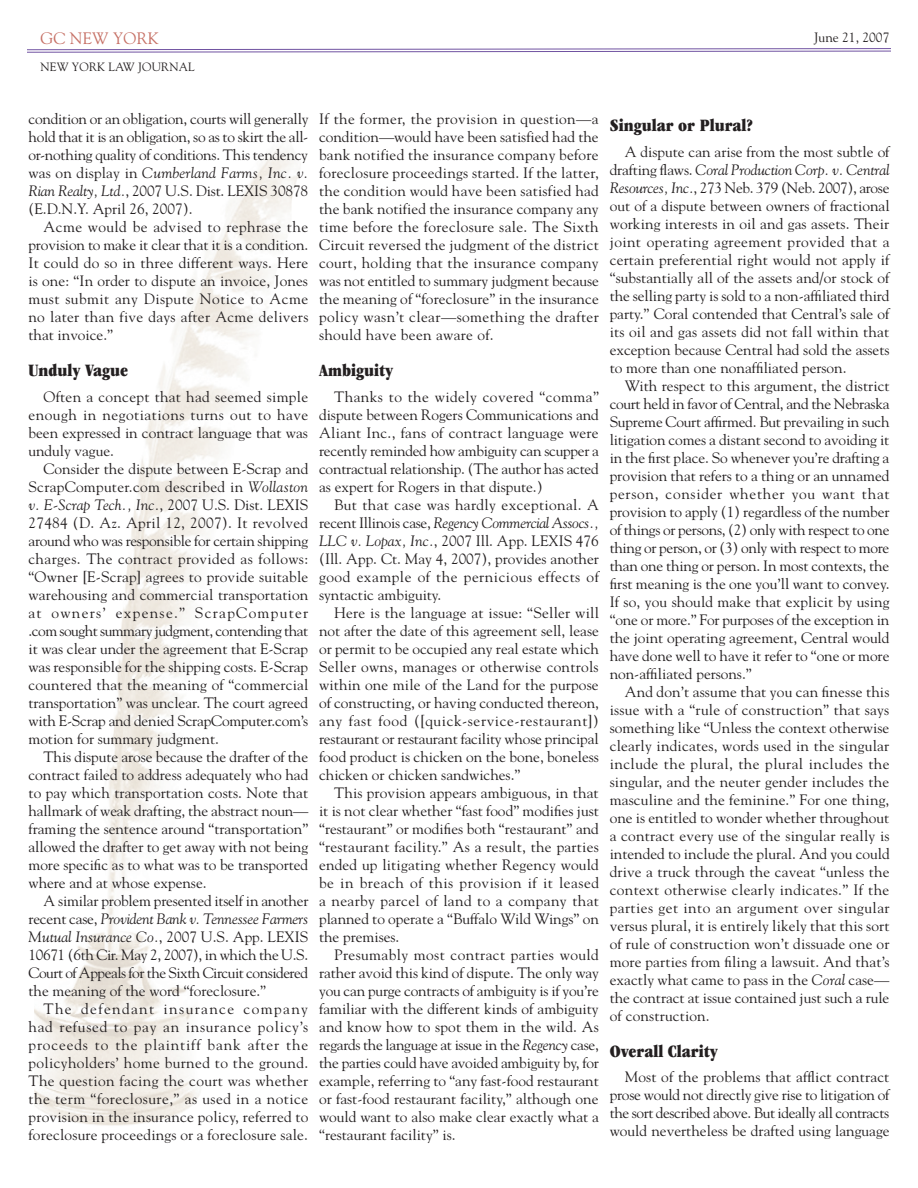
<style>
.page{position:relative;width:918px;height:1188px;background:#fff}
.page>*{position:absolute;margin:0;border:0;box-sizing:border-box;transform-origin:0 0}
.Subhed{font:18px "ITC Garamond Std Ult Cond";color:#231f20}
.t1{font:16.5px "Goudy";color:#c67065}
._1-Body_indent{font:15px/18px "Goudy";color:#231f20;text-align:justify}
.t2{font:13.5px "Goudy";color:#231f20}
.t3{font:12px "Goudy";letter-spacing:.01em;color:#231f20}
.s1{font-style:italic}
</style>
<div class="page">
<img style="left:34px;top:146px;width:266px;height:980px">
<svg style="left:27px;top:48px;width:864px;height:5px"></svg>
<p class="t1" style="left:41px;top:29px;width:120px">GC New York</p>
<p class="t3" style="left:41px;top:59px;width:112px">New York Law Journal</p>
<p class="t2" style="left:814px;top:29px;width:77px">June 21, 2007</p>
<p class="_1-Body_indent" style="left:28px;top:110px;width:281px">condition or an obligation, courts will generally hold that it is an obligation, so as to skirt the all&shy;or-nothing quality of conditions. This tendency was on display in <span class="s1">Cumberland Farms, Inc. v.<br>Rian Realty, Ltd.</span>, 2007 U.S. Dist. LEXIS 30878 (E.D.N.Y. April 26, 2007).</p>
<p class="_1-Body_indent" style="left:28px;top:218px;width:281px;text-indent:15px">Acme would be advised to rephrase the provision to make it clear that it is a condition.<br>It could do so in three different ways. Here is one: “In order to dispute an invoice, Jones must submit any Dispute Notice to Acme no later than five days after Acme delivers that invoice.”</p>
<p class="Subhed" style="left:28px;top:361px;width:101px">Unduly Vague</p>
<p class="_1-Body_indent" style="left:28px;top:387px;width:281px;text-indent:15px">Often a concept that had seemed simple enough in negotiations turns out to have been expressed in contract language that was unduly vague.</p>
<p class="_1-Body_indent" style="left:28px;top:459px;width:281px;text-indent:15px">Consider the dispute between E-Scrap and ScrapComputer.com described in <span class="s1">Wollaston v. E-Scrap Tech., Inc.</span>, 2007 U.S. Dist. LEXIS 27484 (D. Az. April 12, 2007). It revolved around who was responsible for certain shipping charges. The contract provided as follows: “Owner [E-Scrap] agrees to provide suitable warehousing and commercial transportation at owners’ expense.” ScrapComputer .com sought summary judgment, contending that it was clear under the agreement that E-Scrap was responsible for the shipping costs. E-Scrap countered that the meaning of “commercial transportation” was unclear. The court agreed with E-Scrap and denied ScrapComputer.com’s motion for summary judgment.</p>
<p class="_1-Body_indent" style="left:28px;top:747px;width:282px;text-indent:15px">This dispute arose because the drafter of the contract failed to address adequately who had to pay which transportation costs. Note that hallmark of weak drafting, the abstract noun— framing the sentence around “transportation” allowed the drafter to get away with not being more specific as to what was to be transported where and at whose expense.</p>
<p class="_1-Body_indent" style="left:28px;top:891px;width:281px;text-indent:15px">A similar problem presented itself in another recent case, <span class="s1">Provident Bank v. Tennessee Farmers Mutual Insurance Co.</span>, 2007 U.S. App. LEXIS 10671 (6th Cir. May 2, 2007), in which the U.S.<br>Court of Appeals for the Sixth Circuit considered the meaning of the word “foreclosure.”</p>
<p class="_1-Body_indent" style="left:28px;top:999px;width:281px;text-indent:15px">The defendant insurance company had refused to pay an insurance policy’s proceeds to the plaintiff bank after the policyholders’ home burned to the ground.<br>The question facing the court was whether the term “foreclosure,” as used in a notice provision in the insurance policy, referred to foreclosure proceedings or a foreclosure sale.</p>
<p class="_1-Body_indent" style="left:319px;top:110px;width:281px">If the former, the provision in question—a condition—would have been satisfied had the bank notified the insurance company before foreclosure proceedings started. If the latter, the condition would have been satisfied had the bank notified the insurance company any time before the foreclosure sale. The Sixth Circuit reversed the judgment of the district court, holding that the insurance company was not entitled to summary judgment because the meaning of “foreclosure” in the insurance policy wasn’t clear—something the drafter should have been aware of.</p>
<p class="Subhed" style="left:319px;top:361px;width:75px">Ambiguity</p>
<p class="_1-Body_indent" style="left:319px;top:387px;width:281px;text-indent:15px">Thanks to the widely covered “comma” dispute between Rogers Communications and Aliant Inc., fans of contract language were recently reminded how ambiguity can scupper a contractual relationship. (The author has acted as expert for Rogers in that dispute.)</p>
<p class="_1-Body_indent" style="left:319px;top:495px;width:281px;text-indent:15px">But that case was hardly exceptional. A recent Illinois case, <span class="s1">Regency Commercial Assocs., LLC v. Lopax, Inc.</span>, 2007 Ill. App. LEXIS 476 (Ill. App. Ct. May 4, 2007), provides another good example of the pernicious effects of syntactic ambiguity.</p>
<p class="_1-Body_indent" style="left:319px;top:603px;width:282px;text-indent:15px">Here is the language at issue: “Seller will not after the date of this agreement sell, lease or permit to be occupied any real estate which Seller owns, manages or otherwise controls within one mile of the Land for the purpose of constructing, or having conducted thereon, any fast food ([quick-service-restaurant]) restaurant or restaurant facility whose principal food product is chicken on the bone, boneless chicken or chicken sandwiches.”</p>
<p class="_1-Body_indent" style="left:319px;top:783px;width:281px;text-indent:15px">This provision appears ambiguous, in that it is not clear whether “fast food” modifies just “restaurant” or modifies both “restaurant” and “restaurant facility.” As a result, the parties ended up litigating whether Regency would be in breach of this provision if it leased a nearby parcel of land to a company that planned to operate a “Buffalo Wild Wings” on the premises.</p>
<p class="_1-Body_indent" style="left:319px;top:945px;width:281px;text-indent:15px">Presumably most contract parties would rather avoid this kind of dispute. The only way you can purge contracts of ambiguity is if you’re familiar with the different kinds of ambiguity and know how to spot them in the wild. As regards the language at issue in the <span class="s1">Regency</span> case, the parties could have avoided ambiguity by, for example, referring to “any fast-food restaurant or fast-food restaurant facility,” although one would want to also make clear exactly what a “restaurant facility” is.</p>
<p class="Subhed" style="left:610px;top:115px;width:144px">Singular or Plural?</p>
<p class="_1-Body_indent" style="left:610px;top:142px;width:281px;text-indent:15px">A dispute can arise from the most subtle of drafting flaws. <span class="s1">Coral Production Corp. v. Central Resources, Inc.</span>, 273 Neb. 379 (Neb. 2007), arose out of a dispute between owners of fractional working interests in oil and gas assets. Their joint operating agreement provided that a certain preferential right would not apply if “substantially all of the assets and/or stock of the selling party is sold to a non-affiliated third party.” Coral contended that Central’s sale of its oil and gas assets did not fall within that exception because Central had sold the assets to more than one nonaffiliated person.</p>
<p class="_1-Body_indent" style="left:610px;top:376px;width:281px;text-indent:15px">With respect to this argument, the district court held in favor of Central, and the Nebraska Supreme Court affirmed. But prevailing in such litigation comes a distant second to avoiding it in the first place. So whenever you’re drafting a provision that refers to a thing or an unnamed person, consider whether you want that provision to apply (1) regardless of the number of things or persons, (2) only with respect to one thing or person, or (3) only with respect to more than one thing or person. In most contexts, the first meaning is the one you’ll want to convey.<br>If so, you should make that explicit by using “one or more.” For purposes of the exception in the joint operating agreement, Central would have done well to have it refer to “one or more non-affiliated persons.”</p>
<p class="_1-Body_indent" style="left:610px;top:682px;width:282px;text-indent:15px">And don’t assume that you can finesse this issue with a “rule of construction” that says something like “Unless the context otherwise clearly indicates, words used in the singular include the plural, the plural includes the singular, and the neuter gender includes the masculine and the feminine.” For one thing, one is entitled to wonder whether throughout a contract every use of the singular really is intended to include the plural. And you could drive a truck through the caveat “unless the context otherwise clearly indicates.” If the parties get into an argument over singular versus plural, it is entirely likely that this sort of rule of construction won’t dissuade one or more parties from filing a lawsuit. And that’s exactly what came to pass in the <span class="s1">Coral</span> case— the contract at issue contained just such a rule of construction.</p>
<p class="Subhed" style="left:610px;top:1041px;width:110px">Overall Clarity</p>
<p class="_1-Body_indent" style="left:610px;top:1068px;width:282px;text-indent:15px">Most of the problems that afflict contract prose would not directly give rise to litigation of the sort described above. But ideally all contracts would nevertheless be drafted using language</p>
</div>
